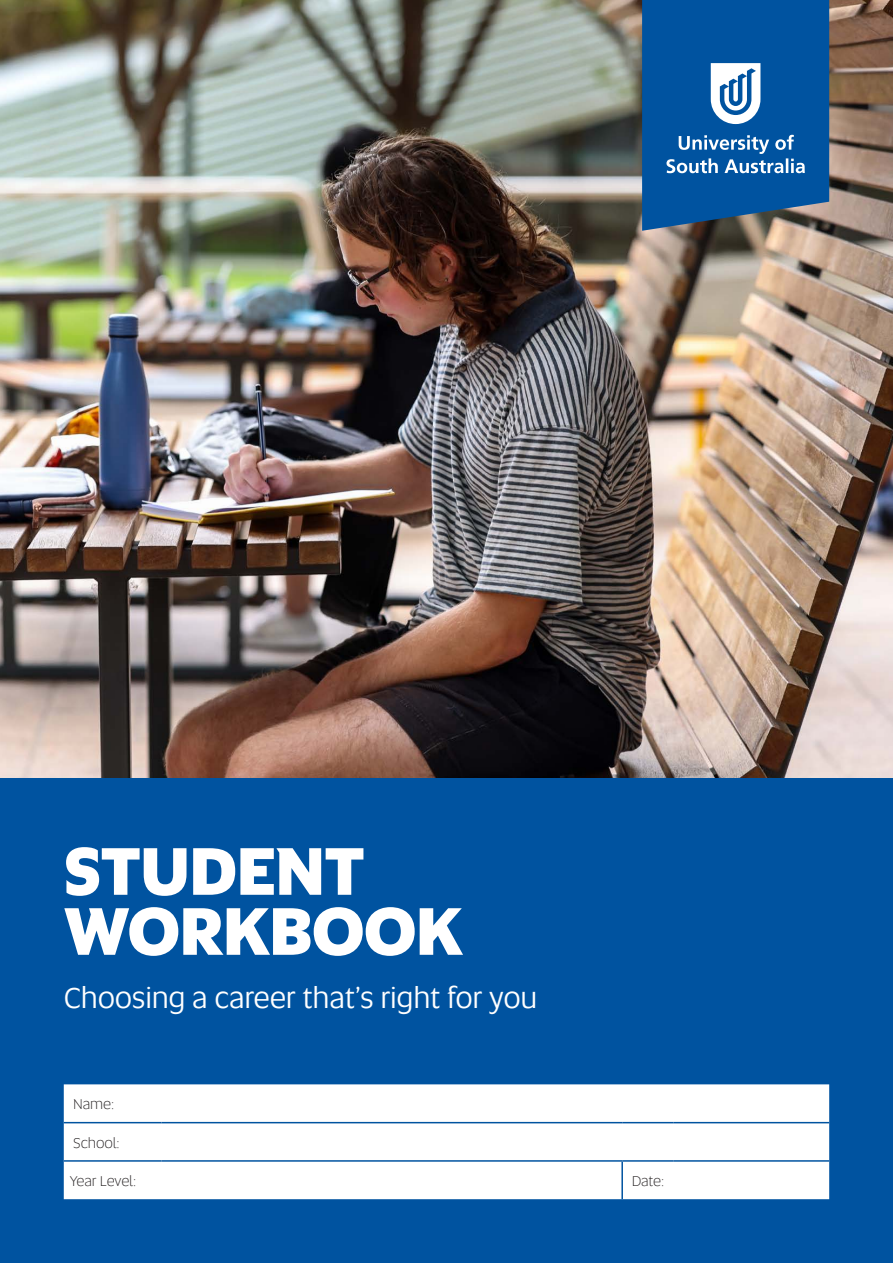
<style>
.page{position:relative;width:893px;height:1263px;background:#fff}
.page>*{position:absolute;margin:0;border:0;box-sizing:border-box;transform-origin:0 0}
.t1{font:800 67.5px/60px "Altis Uni SA";letter-spacing:-.01em;color:#fff}
.t2{font:30px "Altis Uni SA";letter-spacing:-.01em;color:#fff}
.t3{font:300 15px "Altis Uni SA";letter-spacing:-.01em;color:#231f20}
</style>
<div class="page">
<img style="left:0;top:0;width:893px;height:778px">
<div style="left:0;top:778px;width:893px;height:485px;background:#0053a0"></div>
<svg style="left:642px;top:0;width:187px;height:231px;background:#1c62a3"></svg>
<div style="left:64px;top:1084px;width:765px;height:115px;background:#fff"></div>
<hr style="left:64px;top:1122px;width:98px;height:1px;background:#0053a0">
<hr style="left:162px;top:1122px;width:460px;height:1px;background:#0053a0">
<hr style="left:622px;top:1122px;width:51px;height:1px;background:#0053a0">
<hr style="left:673px;top:1122px;width:156px;height:1px;background:#0053a0">
<hr style="left:64px;top:1160px;width:98px;height:2px;background:#0053a0">
<hr style="left:162px;top:1160px;width:460px;height:2px;background:#0053a0">
<hr style="left:622px;top:1160px;width:51px;height:2px;background:#0053a0">
<hr style="left:621px;top:1162px;width:2px;height:37px;background:#0053a0">
<hr style="left:673px;top:1160px;width:156px;height:2px;background:#0053a0">
<h1 class="t1" style="left:64px;top:837px;width:401px">STUDENT<br>WORKBOOK</h1>
<p class="t2" style="left:64px;top:977px;width:475px">Choosing a career that’s right for you</p>
<p class="t3" style="left:73px;top:1094px;width:42px">Name:</p>
<p class="t3" style="left:73px;top:1132px;width:48px">School:</p>
<p class="t3" style="left:70px;top:1171px;width:68px">Year Level:</p>
<p class="t3" style="left:632px;top:1171px;width:34px">Date:</p>
</div>
